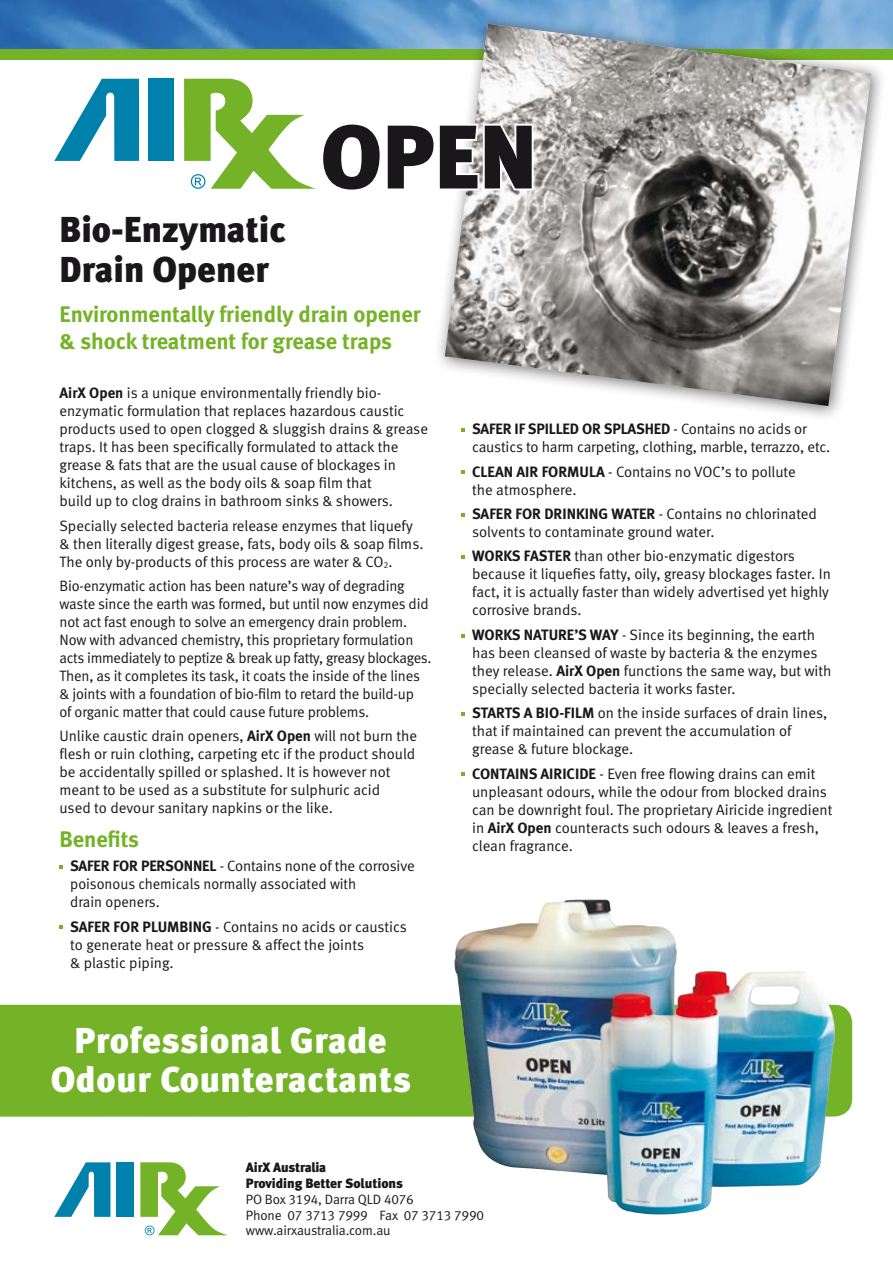
<style>
.page{position:relative;width:893px;height:1263px;background:#fff}
.page>*{position:absolute;margin:0;border:0;box-sizing:border-box;transform-origin:0 0}
.t1{font:90.15px "Meta Black LF";color:#1a171b}
.t2{font:36px/39px "Meta Black LF";letter-spacing:.015em;color:#fff;text-align:center}
.t3{font:36px/40.2px "Meta Black LF";color:#1a171b}
.t4{font:22.5px/27px "Meta Bold LF";color:#74b327}
.t5{font:15px/18px "Meta Normal LF";letter-spacing:-.005em;color:#1a171b}
.t6{font:15px "Meta Bold LF";letter-spacing:-.01em;color:#1a171b}
.t7{font:13.5px/15.6px "Meta Normal LF";letter-spacing:-.01em;color:#1a171b}
.t8{font:13.5px/15.5px "Meta Black LF";letter-spacing:-.01em;color:#1a171b}
.s1{font-family:"Meta Bold LF"}
.s2{font-family:"Meta Normal LF"}
</style>
<div class="page">
<svg style="left:54px;top:1162px;width:56px;height:55px"></svg>
<div style="left:116px;top:1162px;width:17px;height:55px;background:#0081ac"></div>
<svg style="left:140px;top:1162px;width:87px;height:73px"></svg>
<div style="left:0;top:1005px;width:852px;height:111px;background:#74b327"></div>
<svg style="left:60px;top:865px;width:3px;height:4px"></svg>
<svg style="left:60px;top:925px;width:3px;height:4px"></svg>
<img style="left:0;top:0;width:893px;height:49px">
<div style="left:0;top:49px;width:893px;height:11px;background:#74b327"></div>
<div style="left:432px;top:11px;width:453px;height:409px;background:#1a171b;opacity:.6"></div>
<img style="left:445px;top:24px;width:426px;height:382px">
<svg style="left:461px;top:428px;width:4px;height:4px"></svg>
<svg style="left:461px;top:470px;width:4px;height:4px"></svg>
<svg style="left:461px;top:513px;width:4px;height:4px"></svg>
<svg style="left:461px;top:555px;width:4px;height:4px"></svg>
<svg style="left:461px;top:634px;width:4px;height:4px"></svg>
<svg style="left:461px;top:712px;width:4px;height:4px"></svg>
<svg style="left:461px;top:772px;width:4px;height:4px"></svg>
<svg style="left:54px;top:79px;width:85px;height:82px"></svg>
<div style="left:148px;top:79px;width:26px;height:82px;background:#0081ac"></div>
<svg style="left:184px;top:79px;width:352px;height:115px"></svg>
<img style="left:452px;top:899px;width:383px;height:315px">
<h1 class="t1" style="left:320px;top:103px;width:218px">OPEN</h1>
<h2 class="t3" style="left:60px;top:209px;width:228px">Bio-Enzymatic<br>Drain Opener</h2>
<h3 class="t4" style="left:60px;top:301px;width:363px">ENVIRONMENTALLY FRIENDLY DRAIN OPENER &amp; SHOCK TREATMENT FOR GREASE TRAPS</h3>
<p class="t5" style="left:60px;top:384px;width:370px"><span class="s1">AIRX OPEN</span> is a unique environmentally friendly bio&shy;enzymatic formulation that replaces hazardous caustic products used to open clogged &amp; sluggish drains &amp; grease traps. It has been specifically formulated to attack the grease &amp; fats that are the usual cause of blockages in kitchens, as well as the body oils &amp; soap film that<br>build up to clog drains in bathroom sinks &amp; showers.</p>
<p class="t5" style="left:60px;top:516px;width:365px">Specially selected bacteria release enzymes that liquefy &amp; then literally digest grease, fats, body oils &amp; soap films.<br>The only by-products of this process are water &amp; CO<sub>2</sub>.</p>
<p class="t5" style="left:60px;top:577px;width:374px">Bio-enzymatic action has been nature’s way of degrading waste since the earth was formed, but until now enzymes did not act fast enough to solve an emergency drain problem.<br>Now with advanced chemistry, this proprietary formulation acts immediately to peptize &amp; break up fatty, greasy blockages.<br>Then, as it completes its task, it coats the inside of the lines &amp; joints with a foundation of bio-film to retard the build-up<br>of organic matter that could cause future problems.</p>
<p class="t5" style="left:60px;top:727px;width:359px">Unlike caustic drain openers, <span class="s1">AIRX OPEN</span> will not burn the flesh or ruin clothing, carpeting etc if the product should be accidentally spilled or splashed. It is however not meant to be used as a substitute for sulphuric acid<br>used to devour sanitary napkins or the like.</p>
<h3 class="t4" style="left:60px;top:825px;width:81px">BENEFITS</h3>
<p class="t5" style="left:70px;top:857px;width:346px"><span class="s1">SAFER FOR PERSONNEL</span> - Contains none of the corrosive poisonous chemicals normally associated with<br>drain openers.</p>
<p class="t5" style="left:70px;top:917px;width:338px"><span class="s1">SAFER FOR PLUMBING</span> - Contains no acids or caustics to generate heat or pressure &amp; affect the joints<br>&amp; plastic piping.</p>
<h2 class="t2" style="left:51px;top:1020px;width:362px">Professional Grade<br>Odour Counteractants</h2>
<p class="t6" style="left:472px;top:420px;width:336px">SAFER IF SPILLED OR SPLASHED <span class="s2">- Contains no acids or</span></p>
<p class="t5" style="left:472px;top:435px;width:359px;line-height:24.5px">caustics to harm carpeting, clothing, marble, terrazzo, etc.<br><span class="s1">CLEAN AIR FORMULA</span> - Contains no VOC’s to pollute</p>
<p class="t5" style="left:472px;top:477px;width:346px;line-height:24.5px">the atmosphere.<br><span class="s1">SAFER FOR DRINKING WATER</span> - Contains no chlorinated</p>
<p class="t5" style="left:472px;top:519px;width:324px;line-height:24.5px">solvents to contaminate ground water.<br><span class="s1">WORKS FASTER</span> than other bio-enzymatic digestors</p>
<p class="t5" style="left:472px;top:565px;width:360px">because it liquefies fatty, oily, greasy blockages faster. In fact, it is actually faster than widely advertised yet highly corrosive brands.</p>
<p class="t5" style="left:472px;top:625px;width:361px"><span class="s1">WORKS NATURE’S WAY</span> - Since its beginning, the earth has been cleansed of waste by bacteria &amp; the enzymes they release. <span class="s1">AIRX OPEN</span> functions the same way, but with specially selected bacteria it works faster.</p>
<p class="t5" style="left:472px;top:704px;width:357px"><span class="s1">STARTS A BIO-FILM</span> on the inside surfaces of drain lines, that if maintained can prevent the accumulation of grease &amp; future blockage.</p>
<p class="t5" style="left:472px;top:764px;width:362px"><span class="s1">CONTAINS AIRICIDE</span> - Even free flowing drains can emit unpleasant odours, while the odour from blocked drains can be downright foul. The proprietary Airicide ingredient in <span class="s1">AIRX OPEN</span> counteracts such odours &amp; leaves a fresh, clean fragrance.</p>
<p class="t8" style="left:246px;top:1160px;width:159px">AirX Australia<br>Providing Better Solutions</p>
<p class="t7" style="left:246px;top:1191px;width:240px">PO Box 3194, Darra QLD 4076<br>Phone 07 3713 7999 Fax 07 3713 7990 www.airxaustralia.com.au</p>
</div>
